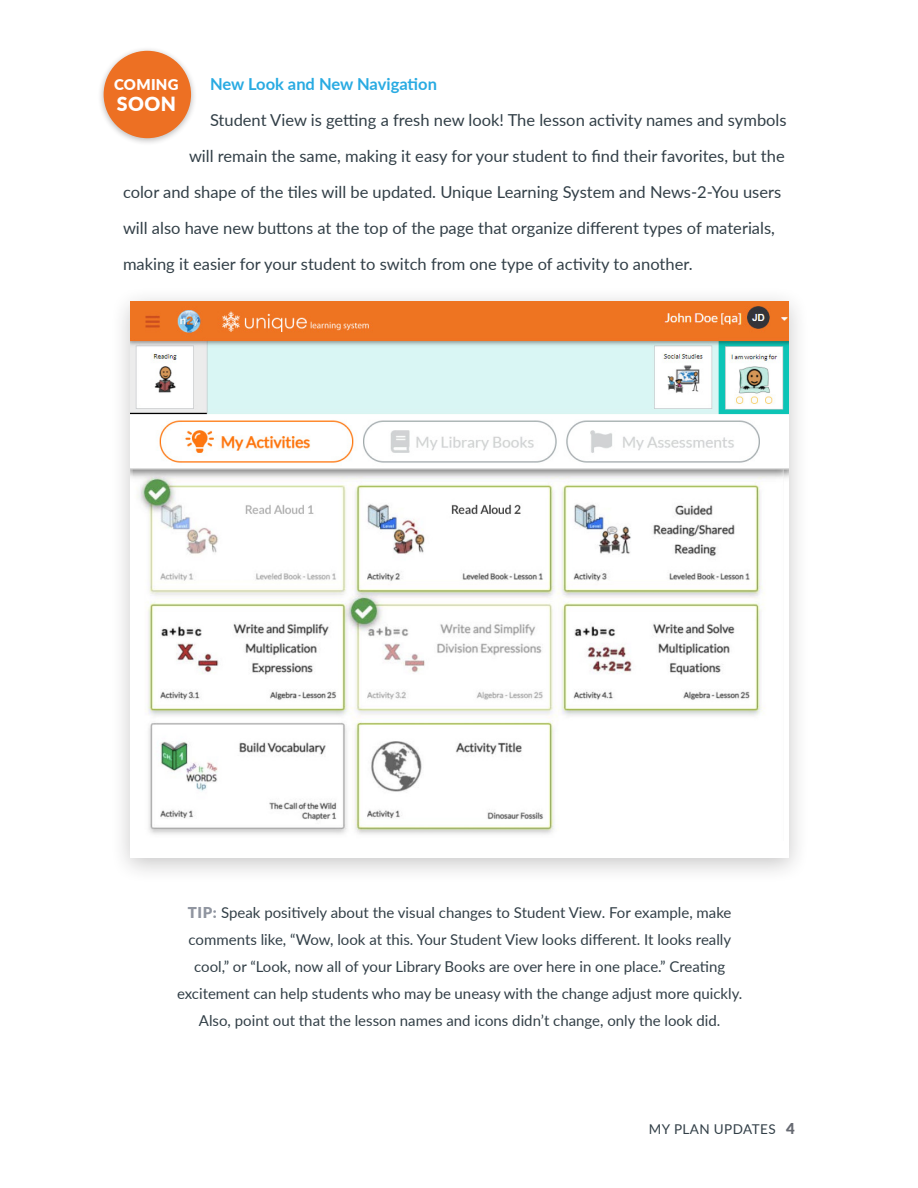
<style>
.page{position:relative;width:918px;height:1188px;background:#fff}
.page>*{position:absolute;margin:0;border:0;box-sizing:border-box;transform-origin:0 0}
.Call-out-white{font:900 19.5px "Lato";color:#fff}
.Body__baseline___spa{font:16.5px "Lato";color:#323f47}
.Subhead{font:700 16.5px "Lato";letter-spacing:-.005em;color:#29abe2}
.Tip__Center{font:15px/27px "Lato";color:#323f47;text-align:center}
.Call-out-white-2{font:900 14.85px "Lato";letter-spacing:.02em;color:#fff}
.t1{font:13.5px "Lato";letter-spacing:.03em;color:#323f47}
.s1{font-weight:900;color:#9095a0}
.s2{font-weight:900;font-size:15px;color:#676a72}
</style>
<div class="page">
<div style="left:109px;top:286px;width:701px;height:598px;background:#231f20;opacity:.25"></div>
<img style="left:131px;top:302px;width:658px;height:556px">
<div style="left:98px;top:46px;width:99px;height:100px;background:#231f20;opacity:.3"></div>
<div style="left:104px;top:51px;width:87px;height:87px;background:#ed7023;border-radius:50%"></div>
<img style="left:134px;top:470px;width:649px;height:370px">
<p class="Subhead" style="left:210px;top:72px;width:229px">New Look and New Navigation</p>
<p class="Body__baseline___spa" style="left:210px;top:108px;width:578px">Student View is getting a fresh new look! The lesson activity names and symbols</p>
<p class="Body__baseline___spa" style="left:189px;top:144px;width:597px">will remain the same, making it easy for your student to find their favorites, but the</p>
<p class="Body__baseline___spa" style="left:123px;top:180px;width:660px">color and shape of the tiles will be updated. Unique Learning System and News-2-You users</p>
<p class="Body__baseline___spa" style="left:123px;top:216px;width:653px">will also have new buttons at the top of the page that organize different types of materials,</p>
<p class="Body__baseline___spa" style="left:123px;top:252px;width:571px">making it easier for your student to switch from one type of activity to another.</p>
<p class="Call-out-white-2" style="left:114px;top:73px;width:66px">COMING</p>
<p class="Call-out-white" style="left:117px;top:90px;width:60px">SOON</p>
<p class="Tip__Center" style="left:177px;top:898px;width:567px"><span class="s1">TIP:</span> Speak positively about the visual changes to Student View. For example, make comments like, “Wow, look at this. Your Student View looks different. It looks really cool,” or “Look, now all of your Library Books are over here in one place.” Creating excitement can help students who may be uneasy with the change adjust more quickly.<br>Also, point out that the lesson names and icons didn’t change, only the look did.</p>
<p class="t1" style="left:649px;top:1119px;width:148px">MY PLAN UPDATES <span class="s2">4</span></p>
</div>
